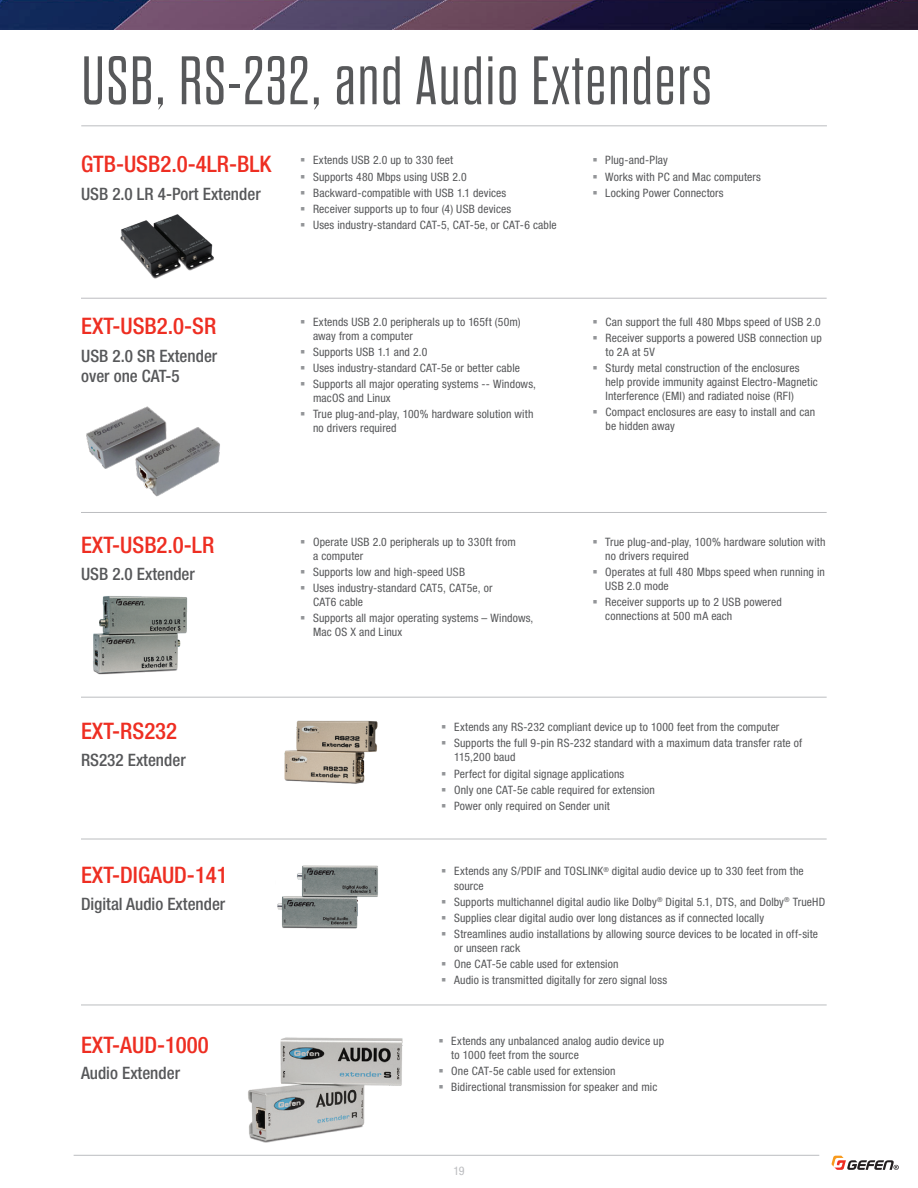
<style>
.page{position:relative;width:918px;height:1188px;background:#fff}
.page>*{position:absolute;margin:0;border:0;box-sizing:border-box;transform-origin:0 0}
.TITLES{font:300 68.4px "Dharma Gothic E";letter-spacing:.025em;color:#57585a}
.g_-_product_names{font:500 condensed 22.8px "Helvetica Neue LT Std";color:#ee2e22}
.g_-_Sub_titles_1{font:500 condensed 17.1px/20.5px "Helvetica Neue LT Std";color:#57585a}
.t1{font:condensed 11.85px "Helvetica Neue LT Std";color:#bcbdc0}
.t2{font:condensed 11.55px/14px "Helvetica Neue LT Std";letter-spacing:.01em;color:#57585a}
.s1{color:#939598}
</style>
<div class="page">
<img style="left:120px;top:214px;width:94px;height:65px">
<img style="left:248px;top:1037px;width:155px;height:106px">
<img style="left:277px;top:865px;width:101px;height:64px">
<img style="left:284px;top:720px;width:94px;height:64px">
<img style="left:93px;top:596px;width:95px;height:79px">
<hr style="left:81px;top:125px;width:746px;height:1px;background:#bcbdc0">
<hr style="left:81px;top:839px;width:746px;height:1px;background:#bcbdc0">
<hr style="left:81px;top:1005px;width:746px;height:1px;background:#bcbdc0">
<hr style="left:81px;top:697px;width:746px;height:1px;background:#bcbdc0">
<hr style="left:81px;top:298px;width:746px;height:1px;background:#bcbdc0">
<hr style="left:81px;top:512px;width:746px;height:1px;background:#bcbdc0">
<hr style="left:74px;top:1155px;width:745px;height:1px;background:#bcbdc0">
<img style="left:0;top:0;width:918px;height:30px">
<img style="left:86px;top:406px;width:134px;height:91px">
<svg style="left:831px;top:1156px;width:68px;height:14px"></svg>
<p class="TITLES" style="left:81px;top:47px;width:632px">USB, RS-232, and Audio Extenders</p>
<p class="g_-_product_names" style="left:81px;top:151px;width:192px">GTB-USB2.0-4LR-BLK</p>
<p class="g_-_Sub_titles_1" style="left:81px;top:184px;width:181px">USB 2.0 LR 4-Port Extender</p>
<p class="t2" style="left:300px;top:153px;width:154px"><span class="s1">▪</span> Extends USB 2.0 up to 330 feet</p>
<p class="t2" style="left:300px;top:169px;width:168px"><span class="s1">▪</span> Supports 480 Mbps using USB 2.0</p>
<p class="t2" style="left:300px;top:185px;width:208px"><span class="s1">▪</span> Backward-compatible with USB 1.1 devices</p>
<p class="t2" style="left:300px;top:202px;width:213px"><span class="s1">▪</span> Receiver supports up to four (4) USB devices</p>
<p class="t2" style="left:300px;top:218px;width:258px"><span class="s1">▪</span> Uses industry-standard CAT-5, CAT-5e, or CAT-6 cable</p>
<p class="g_-_product_names" style="left:81px;top:312px;width:137px">EXT-USB2.0-SR</p>
<p class="g_-_Sub_titles_1" style="left:81px;top:345px;width:138px">USB 2.0 SR Extender over one CAT-5</p>
<p class="t2" style="left:313px;top:315px;width:209px;text-indent:-13px"><span class="s1">▪</span> Extends USB 2.0 peripherals up to 165ft (50m) away from a computer</p>
<p class="t2" style="left:300px;top:345px;width:129px"><span class="s1">▪</span> Supports USB 1.1 and 2.0</p>
<p class="t2" style="left:300px;top:361px;width:221px"><span class="s1">▪</span> Uses industry-standard CAT-5e or better cable</p>
<p class="t2" style="left:313px;top:377px;width:224px;text-indent:-13px"><span class="s1">▪</span> Supports all major operating systems -- Windows, macOS and Linux</p>
<p class="t2" style="left:313px;top:407px;width:222px;text-indent:-13px"><span class="s1">▪</span> True plug-and-play, 100% hardware solution with no drivers required</p>
<p class="t2" style="left:592px;top:153px;width:77px"><span class="s1">▪</span> Plug-and-Play</p>
<p class="t2" style="left:592px;top:169px;width:170px"><span class="s1">▪</span> Works with PC and Mac computers</p>
<p class="t2" style="left:592px;top:185px;width:133px"><span class="s1">▪</span> Locking Power Connectors</p>
<p class="t2" style="left:593px;top:315px;width:230px"><span class="s1">▪</span> Can support the full 480 Mbps speed of USB 2.0</p>
<p class="t2" style="left:605px;top:331px;width:218px;text-indent:-13px"><span class="s1">▪</span> Receiver supports a powered USB connection up to 2A at 5V</p>
<p class="t2" style="left:605px;top:361px;width:214px;text-indent:-13px"><span class="s1">▪</span> Sturdy metal construction of the enclosures help provide immunity against Electro-Magnetic<br>Interference (EMI) and radiated noise (RFI)</p>
<p class="t2" style="left:605px;top:405px;width:211px;text-indent:-13px"><span class="s1">▪</span> Compact enclosures are easy to install and can be hidden away</p>
<p class="g_-_product_names" style="left:81px;top:532px;width:135px">EXT-USB2.0-LR</p>
<p class="g_-_Sub_titles_1" style="left:81px;top:563px;width:115px">USB 2.0 Extender</p>
<p class="t2" style="left:313px;top:534px;width:204px;text-indent:-13px"><span class="s1">▪</span> Operate USB 2.0 peripherals up to 330ft from a computer</p>
<p class="t2" style="left:300px;top:564px;width:166px"><span class="s1">▪</span> Supports low and high-speed USB</p>
<p class="t2" style="left:313px;top:581px;width:181px;text-indent:-13px"><span class="s1">▪</span> Uses industry-standard CAT5, CAT5e, or<br>CAT6 cable</p>
<p class="t2" style="left:313px;top:611px;width:222px;text-indent:-13px"><span class="s1">▪</span> Supports all major operating systems – Windows,<br>Mac OS X and Linux</p>
<p class="t2" style="left:605px;top:534px;width:222px;text-indent:-13px"><span class="s1">▪</span> True plug-and-play, 100% hardware solution with no drivers required</p>
<p class="t2" style="left:605px;top:564px;width:221px;text-indent:-13px"><span class="s1">▪</span> Operates at full 480 Mbps speed when running in<br>USB 2.0 mode</p>
<p class="t2" style="left:605px;top:595px;width:178px;text-indent:-13px"><span class="s1">▪</span> Receiver supports up to 2 USB powered connections at 500 mA each</p>
<p class="g_-_product_names" style="left:81px;top:718px;width:98px">EXT-RS232</p>
<p class="g_-_Sub_titles_1" style="left:81px;top:749px;width:106px">RS232 Extender</p>
<p class="t2" style="left:441px;top:720px;width:340px"><span class="s1">▪</span> Extends any RS-232 compliant device up to 1000 feet from the computer</p>
<p class="t2" style="left:454px;top:736px;width:350px;text-indent:-13px"><span class="s1">▪</span> Supports the full 9-pin RS-232 standard with a maximum data transfer rate of<br>115,200 baud</p>
<p class="t2" style="left:441px;top:766px;width:184px"><span class="s1">▪</span> Perfect for digital signage applications</p>
<p class="t2" style="left:441px;top:783px;width:215px"><span class="s1">▪</span> Only one CAT-5e cable required for extension</p>
<p class="t2" style="left:441px;top:799px;width:170px"><span class="s1">▪</span> Power only required on Sender unit</p>
<p class="g_-_product_names" style="left:81px;top:862px;width:148px">EXT-DIGAUD-141</p>
<p class="g_-_Sub_titles_1" style="left:81px;top:893px;width:146px">Digital Audio Extender</p>
<p class="t2" style="left:454px;top:864px;width:351px;text-indent:-13px"><span class="s1">▪</span> Extends any S/PDIF and TOSLINK<sup>®</sup> digital audio device up to 330 feet from the source</p>
<p class="t2" style="left:441px;top:894px;width:386px"><span class="s1">▪</span> Supports multichannel digital audio like Dolby<sup>®</sup> Digital 5.1, DTS, and Dolby<sup>®</sup> TrueHD</p>
<p class="t2" style="left:441px;top:911px;width:324px"><span class="s1">▪</span> Supplies clear digital audio over long distances as if connected locally</p>
<p class="t2" style="left:454px;top:927px;width:365px;text-indent:-13px"><span class="s1">▪</span> Streamlines audio installations by allowing source devices to be located in off-site or unseen rack</p>
<p class="t2" style="left:441px;top:957px;width:179px"><span class="s1">▪</span> One CAT-5e cable used for extension</p>
<p class="t2" style="left:441px;top:973px;width:227px"><span class="s1">▪</span> Audio is transmitted digitally for zero signal loss</p>
<p class="g_-_product_names" style="left:81px;top:1031px;width:129px">EXT-AUD-1000</p>
<p class="g_-_Sub_titles_1" style="left:81px;top:1062px;width:101px">Audio Extender</p>
<p class="t2" style="left:451px;top:1033px;width:214px;text-indent:-13px"><span class="s1">▪</span> Extends any unbalanced analog audio device up to 1000 feet from the source</p>
<p class="t2" style="left:438px;top:1064px;width:179px"><span class="s1">▪</span> One CAT-5e cable used for extension</p>
<p class="t2" style="left:438px;top:1080px;width:220px"><span class="s1">▪</span> Bidirectional transmission for speaker and mic</p>
<p class="t1" style="left:453px;top:1164px;width:13px">19</p>
</div>
